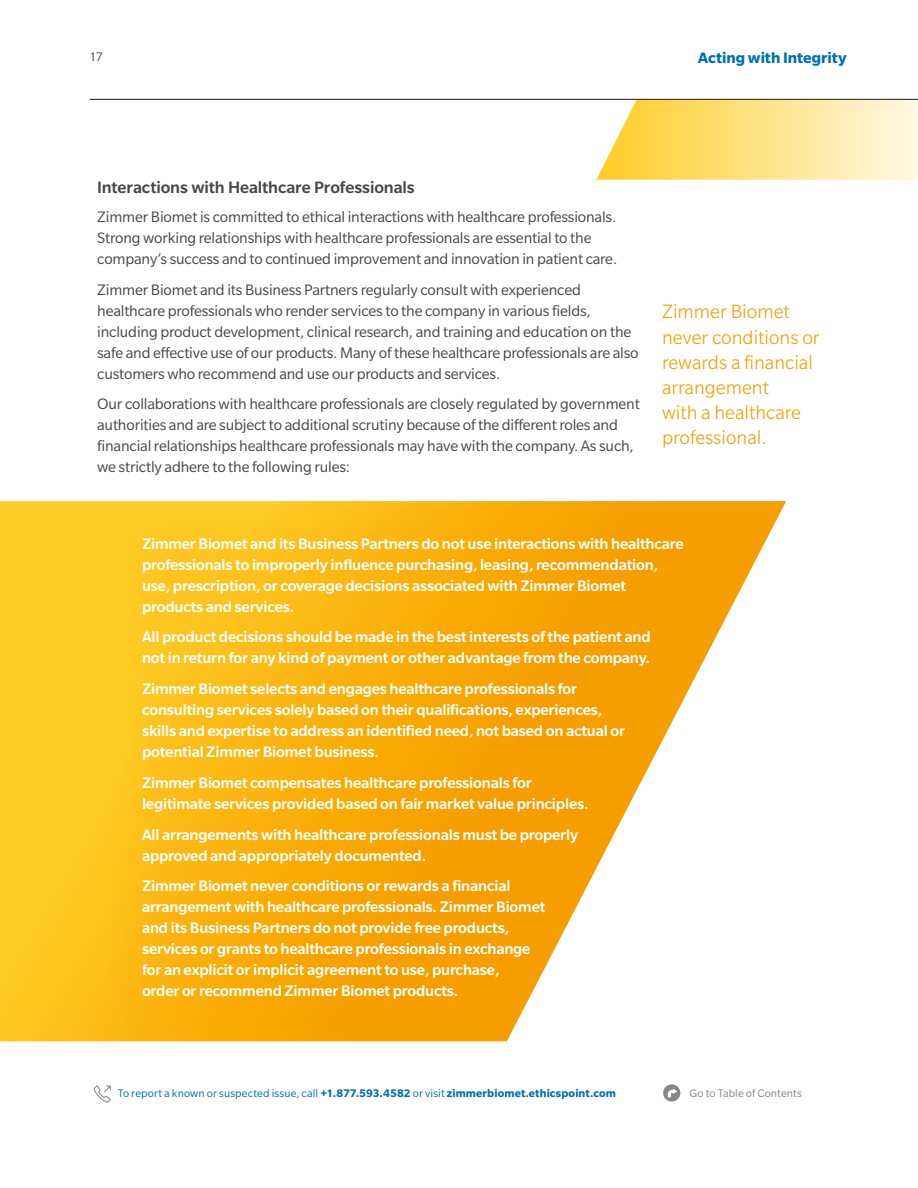
<style>
.page{position:relative;width:918px;height:1188px;background:#fff}
.page>*{position:absolute;margin:0;border:0;box-sizing:border-box;transform-origin:0 0}
.t1{font:300 21px/25.2px "Slate Pro";color:#f69e00}
.t2{font:500 18px "Slate Pro";letter-spacing:-.005em;color:#464749}
.t3{font:500 16.5px/21px "Slate Pro";letter-spacing:-.01em;color:#fff}
.t4{font:16.5px/21px "Slate Pro";letter-spacing:-.01em;color:#464749}
.t5{font:700 16.5px "Slate Pro";color:#0070b4}
.t6{font:13.5px "Slate Pro";color:#464749}
.t7{font:700 12px "Slate Pro";letter-spacing:.01em;color:#0070b4}
.t8{font:12px "Slate Pro";letter-spacing:.005em;color:#85878a}
.s1{font-weight:400}
</style>
<div class="page">
<svg style="left:596px;top:100px;width:322px;height:80px;background:#ffe592"></svg>
<hr style="left:90px;top:99px;width:828px;height:1px;background:#1a1818">
<div style="left:663px;top:1084px;width:17px;height:18px;background:#85878a;border-radius:50%"></div>
<svg style="left:668px;top:1089px;width:9px;height:8px"></svg>
<svg style="left:94px;top:1086px;width:17px;height:17px"></svg>
<svg style="left:0;top:501px;width:786px;height:540px"></svg>
<div style="left:107px;top:502px;width:609px;height:532px;background:#f69e00;opacity:.84"></div>
<p class="t6" style="left:90px;top:49px;width:15px">17</p>
<p class="t5" style="left:698px;top:48px;width:150px">Acting with Integrity</p>
<p class="t2" style="left:97px;top:177px;width:319px">Interactions with Healthcare Professionals</p>
<p class="t4" style="left:97px;top:206px;width:522px">Zimmer Biomet is committed to ethical interactions with healthcare professionals.<br>Strong working relationships with healthcare professionals are essential to the company’s success and to continued improvement and innovation in patient care.</p>
<p class="t4" style="left:97px;top:279px;width:543px">Zimmer Biomet and its Business Partners regularly consult with experienced healthcare professionals who render services to the company in various fields, including product development, clinical research, and training and education on the safe and effective use of our products. Many of these healthcare professionals are also customers who recommend and use our products and services.</p>
<p class="t4" style="left:97px;top:393px;width:544px">Our collaborations with healthcare professionals are closely regulated by government authorities and are subject to additional scrutiny because of the different roles and financial relationships healthcare professionals may have with the company. As such, we strictly adhere to the following rules:</p>
<p class="t1" style="left:662px;top:299px;width:159px">Zimmer Biomet never conditions or rewards a financial arrangement<br>with a healthcare professional.</p>
<p class="t3" style="left:142px;top:533px;width:543px">Zimmer Biomet and its Business Partners do not use interactions with healthcare professionals to improperly influence purchasing, leasing, recommendation, use, prescription, or coverage decisions associated with Zimmer Biomet products and services.</p>
<p class="t3" style="left:142px;top:626px;width:510px">All product decisions should be made in the best interests of the patient and not in return for any kind of payment or other advantage from the company.</p>
<p class="t3" style="left:142px;top:678px;width:485px">Zimmer Biomet selects and engages healthcare professionals for consulting services solely based on their qualifications, experiences, skills and expertise to address an identified need, not based on actual or potential Zimmer Biomet business.</p>
<p class="t3" style="left:142px;top:772px;width:448px">Zimmer Biomet compensates healthcare professionals for legitimate services provided based on fair market value principles.</p>
<p class="t3" style="left:142px;top:824px;width:438px">All arrangements with healthcare professionals must be properly approved and appropriately documented.</p>
<p class="t3" style="left:142px;top:875px;width:405px">Zimmer Biomet never conditions or rewards a financial arrangement with healthcare professionals. Zimmer Biomet and its Business Partners do not provide free products, services or grants to healthcare professionals in exchange for an explicit or implicit agreement to use, purchase,<br>order or recommend Zimmer Biomet products.</p>
<p class="t7" style="left:118px;top:1086px;width:500px"><span class="s1">To report a known or suspected issue, call</span> +1.877.593.4582 <span class="s1">or visit</span> zimmerbiomet.ethicspoint.com</p>
<p class="t8" style="left:690px;top:1087px;width:114px">Go to Table of Contents</p>
</div>
